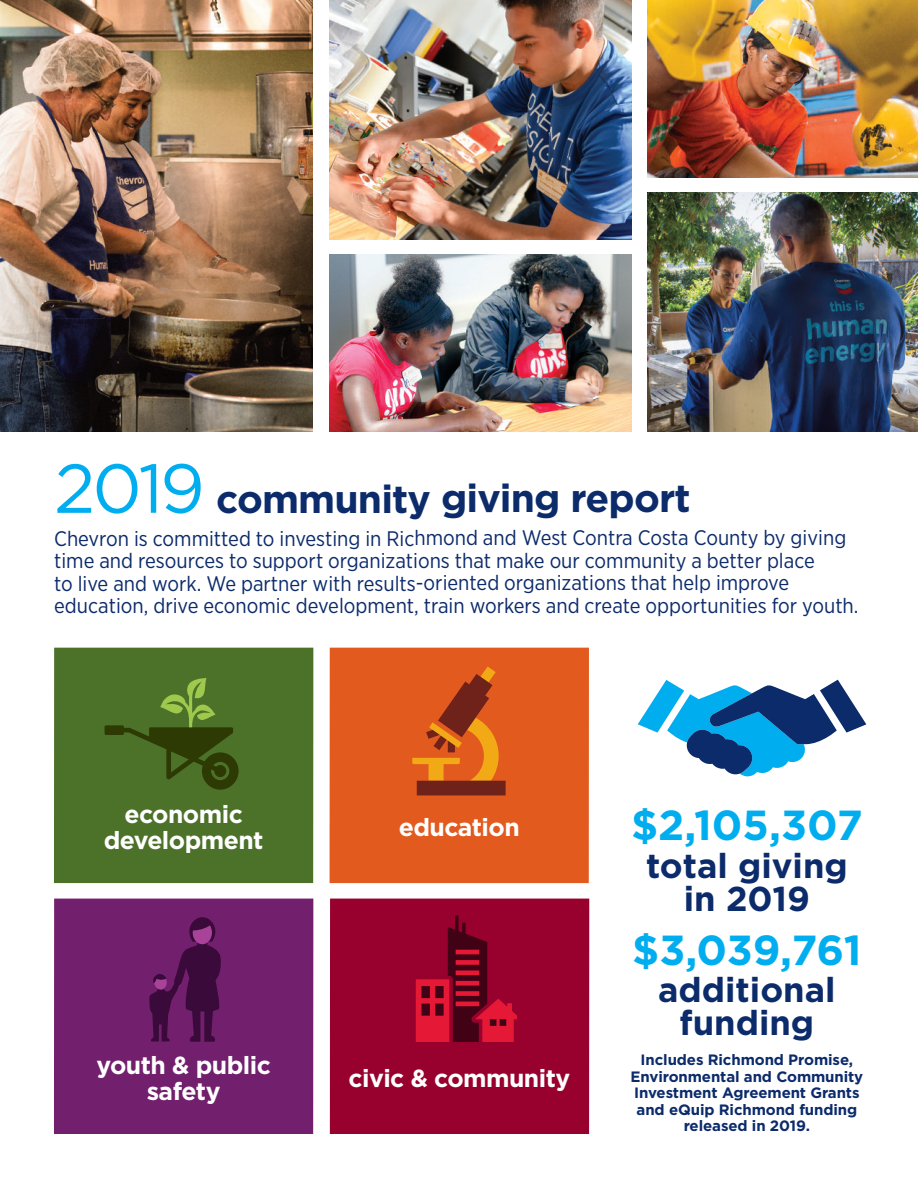
<style>
.page{position:relative;width:918px;height:1188px;background:#fff}
.page>*{position:absolute;margin:0;border:0;box-sizing:border-box;transform-origin:0 0}
.t1{font:700 42px "Gotham";letter-spacing:-.005em;color:#00aeef}
.t2{font:700 39px "Gotham";letter-spacing:-.025em;color:#0c2b6b}
.t3{font:700 34.5px/33px "Gotham";color:#0c2b6b;text-align:center}
.t4{font:700 24.75px/26.1px "Gotham";letter-spacing:-.02em;color:#fff;text-align:center}
.t5{font:21px/22.5px "Gotham Narrow";color:#0c2b6b}
.t6{font:700 15px/16.5px "Gotham";letter-spacing:-.005em;color:#0c2b6b;text-align:center}
.s1{font-weight:400;font-size:69px;color:#00aeef}
</style>
<div class="page">
<div style="left:54px;top:648px;width:259px;height:235px;background:#4c722a"></div>
<div style="left:330px;top:648px;width:259px;height:235px;background:#e25a1e"></div>
<div style="left:330px;top:899px;width:259px;height:235px;background:#98012d"></div>
<div style="left:54px;top:899px;width:259px;height:235px;background:#72206d"></div>
<svg style="left:416px;top:916px;width:101px;height:126px"></svg>
<svg style="left:105px;top:678px;width:134px;height:112px"></svg>
<svg style="left:149px;top:917px;width:72px;height:125px"></svg>
<svg style="left:412px;top:666px;width:94px;height:129px"></svg>
<img style="left:329px;top:0;width:303px;height:239px">
<img style="left:329px;top:254px;width:303px;height:178px">
<img style="left:0;top:0;width:312px;height:432px">
<img style="left:647px;top:193px;width:271px;height:239px">
<img style="left:647px;top:0;width:271px;height:178px">
<svg style="left:638px;top:680px;width:228px;height:96px"></svg>
<h2 class="t2" style="left:54px;top:476px;width:638px"><span class="s1">2019</span> community giving report</h2>
<p class="t5" style="left:54px;top:528px;width:806px">Chevron is committed to investing in Richmond and West Contra Costa County by giving time and resources to support organizations that make our community a better place<br>to live and work. We partner with results-oriented organizations that help improve education, drive economic development, train workers and create opportunities for youth.</p>
<p class="t4" style="left:104px;top:801px;width:161px">economic development</p>
<p class="t4" style="left:97px;top:1052px;width:176px">youth &amp; public safety</p>
<p class="t4" style="left:399px;top:814px;width:122px">education</p>
<p class="t4" style="left:349px;top:1065px;width:223px">civic &amp; community</p>
<h1 class="t1" style="left:631px;top:801px;width:233px">$2,105,307</h1>
<h3 class="t3" style="left:646px;top:850px;width:203px">total giving in 2019</h3>
<h1 class="t1" style="left:632px;top:926px;width:231px">$3,039,761</h1>
<h3 class="t3" style="left:658px;top:974px;width:179px">additional funding</h3>
<p class="t6" style="left:631px;top:1052px;width:234px">Includes Richmond Promise,<br>Environmental and Community<br>Investment Agreement Grants and eQuip Richmond funding released in 2019.</p>
</div>
